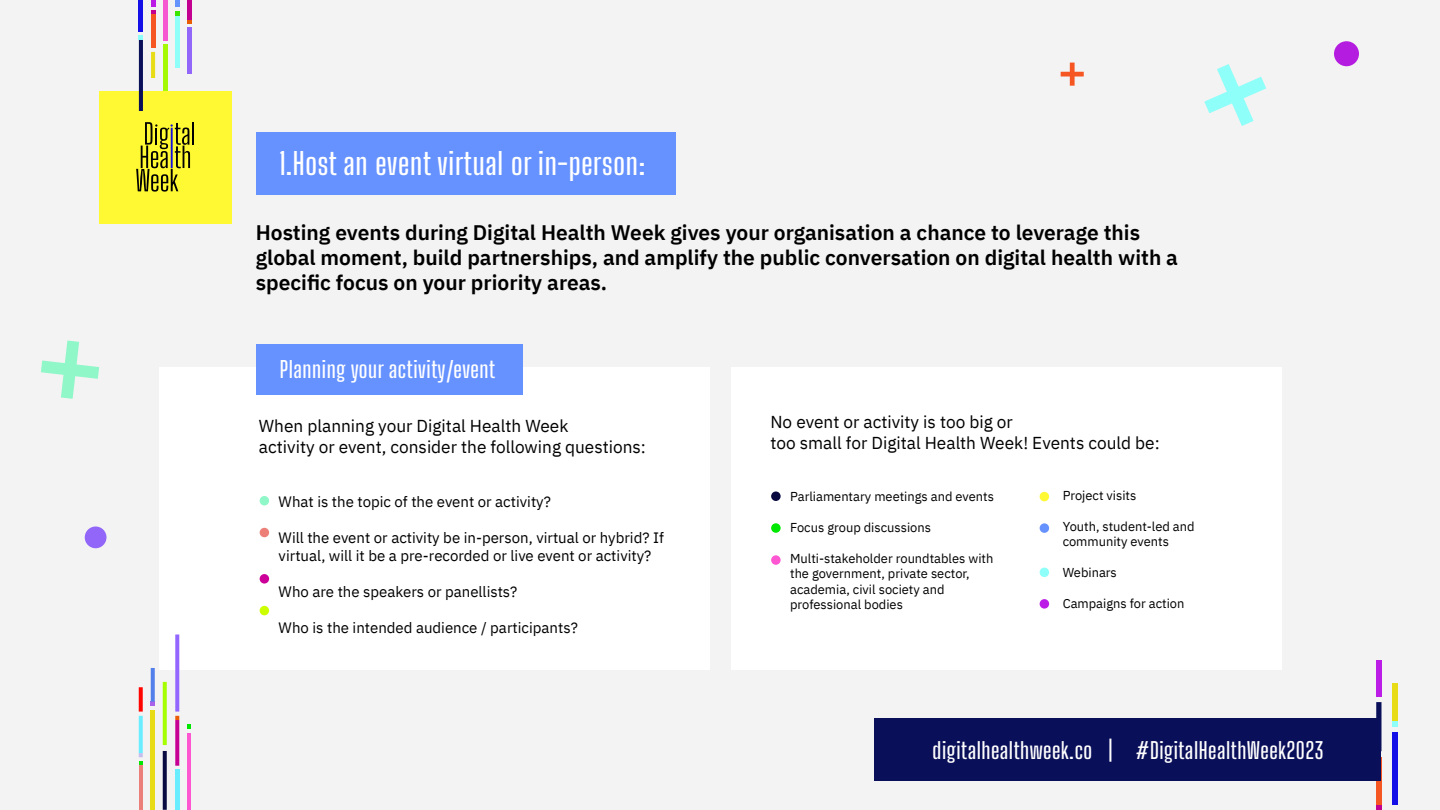
<style>
.page{position:relative;width:1440px;height:810px;background:#f3f3f3}
.page>*{position:absolute;margin:0;border:0;box-sizing:border-box;transform-origin:0 0}
.t1{font:600 30px "Big Shoulders Display";letter-spacing:.025em;color:#fff}
.t2{font:600 22.5px "Big Shoulders Display";letter-spacing:.025em;color:#fff}
.t3{font:600 22.35px "Big Shoulders Display";letter-spacing:.025em;color:#fff}
.t4{font:600 21px/25.2px "IBM Plex Sans";color:#000}
.t5{font:17.25px/20.7px "IBM Plex Sans";color:#000}
.t6{font:15px/18px "IBM Plex Sans";color:#000}
.t7{font:12.9px/15.5px "IBM Plex Sans";color:#000}
</style>
<div class="page">
<div style="left:160px;top:368px;width:550px;height:302px;background:#fff"></div>
<div style="left:731px;top:368px;width:550px;height:302px;background:#fff"></div>
<svg style="left:1204px;top:64px;width:62px;height:62px"></svg>
<svg style="left:41px;top:341px;width:58px;height:58px"></svg>
<div style="left:1334px;top:41px;width:25px;height:25px;background:#b41ce0;border-radius:50%"></div>
<div style="left:85px;top:526px;width:21px;height:22px;background:#9166f9;border-radius:50%"></div>
<div style="left:1376px;top:660px;width:6px;height:36px;background:#bb1de7"></div>
<svg style="left:1376px;top:804px;width:6px;height:6px"></svg>
<div style="left:1376px;top:757px;width:6px;height:47px;background:#f55622"></div>
<div style="left:1376px;top:702px;width:5px;height:49px;background:#0a0f59"></div>
<div style="left:1392px;top:732px;width:5px;height:73px;background:#130fe6"></div>
<svg style="left:1392px;top:721px;width:5px;height:5px"></svg>
<div style="left:1392px;top:683px;width:5px;height:38px;background:#e8dc16"></div>
<div style="left:99px;top:91px;width:133px;height:133px;background:#fff933"></div>
<hr style="left:192px;top:122px;width:2px;height:23px;background:#000">
<svg style="left:136px;top:122px;width:54px;height:70px"></svg>
<svg style="left:188px;top:19px;width:4px;height:4px"></svg>
<hr style="left:188px;top:0;width:4px;height:19px;background:#c40091">
<hr style="left:188px;top:28px;width:4px;height:46px;background:#9166f9">
<svg style="left:151px;top:0;width:4px;height:14px"></svg>
<hr style="left:151px;top:14px;width:4px;height:34px;background:#f55622">
<hr style="left:151px;top:52px;width:4px;height:26px;background:#e8dc16">
<hr style="left:163px;top:0;width:4px;height:40px;background:#f557d0">
<hr style="left:163px;top:44px;width:4px;height:47px;background:#a5f905">
<hr style="left:175px;top:15px;width:4px;height:52px;background:#91fff9">
<hr style="left:139px;top:0;width:4px;height:32px;background:#130fe6">
<svg style="left:139px;top:36px;width:4px;height:4px"></svg>
<hr style="left:139px;top:40px;width:4px;height:71px;background:#0a0f59">
<svg style="left:175px;top:0;width:4px;height:15px"></svg>
<svg style="left:1061px;top:63px;width:23px;height:23px"></svg>
<hr style="left:139px;top:763px;width:4px;height:47px;background:#ea8079">
<hr style="left:151px;top:710px;width:4px;height:100px;background:#e8dc16">
<svg style="left:151px;top:702px;width:4px;height:4px"></svg>
<svg style="left:151px;top:668px;width:4px;height:34px"></svg>
<svg style="left:163px;top:751px;width:4px;height:59px"></svg>
<svg style="left:163px;top:682px;width:4px;height:63px"></svg>
<svg style="left:139px;top:753px;width:4px;height:12px"></svg>
<svg style="left:139px;top:716px;width:4px;height:37px"></svg>
<svg style="left:139px;top:687px;width:4px;height:25px"></svg>
<svg style="left:175px;top:716px;width:4px;height:4px"></svg>
<svg style="left:175px;top:720px;width:4px;height:46px"></svg>
<svg style="left:175px;top:635px;width:4px;height:77px"></svg>
<hr style="left:175px;top:770px;width:4px;height:40px;background:#6aedff">
<hr style="left:187px;top:733px;width:4px;height:77px;background:#ff57d2">
<svg style="left:187px;top:724px;width:4px;height:5px"></svg>
<div style="left:256px;top:132px;width:420px;height:62px;background:#6692ff"></div>
<div style="left:256px;top:344px;width:267px;height:51px;background:#6692ff"></div>
<div style="left:260px;top:496px;width:9px;height:9px;background:#8ff7c8;border-radius:50%"></div>
<div style="left:260px;top:528px;width:9px;height:9px;background:#ec8079;border-radius:50%"></div>
<div style="left:260px;top:574px;width:9px;height:10px;background:#c09;border-radius:50%"></div>
<div style="left:260px;top:606px;width:9px;height:9px;background:#cf0;border-radius:50%"></div>
<div style="left:771px;top:491px;width:10px;height:10px;background:#080a40;border-radius:50%"></div>
<div style="left:771px;top:523px;width:10px;height:10px;background:#00e800;border-radius:50%"></div>
<div style="left:771px;top:555px;width:10px;height:10px;background:#ff57d2;border-radius:50%"></div>
<div style="left:1040px;top:492px;width:9px;height:9px;background:#fff933;border-radius:50%"></div>
<div style="left:1040px;top:523px;width:9px;height:10px;background:#6692ff;border-radius:50%"></div>
<div style="left:1040px;top:568px;width:9px;height:9px;background:#8ffff9;border-radius:50%"></div>
<div style="left:1040px;top:599px;width:9px;height:10px;background:#bb1de7;border-radius:50%"></div>
<div style="left:874px;top:718px;width:508px;height:63px;background:#0a0f59"></div>
<h1 class="t1" style="left:279px;top:140px;width:367px">1.Host an event virtual or in-person:</h1>
<h3 class="t4" style="left:256px;top:218px;width:924px">Hosting events during Digital Health Week gives your organisation a chance to leverage this global moment, build partnerships, and amplify the public conversation on digital health with a specific focus on your priority areas.</h3>
<h2 class="t2" style="left:280px;top:352px;width:217px">Planning your activity/event</h2>
<h3 class="t5" style="left:259px;top:415px;width:389px">When planning your Digital Health Week<br>activity or event, consider the following questions:</h3>
<p class="t6" style="left:279px;top:492px;width:274px">What is the topic of the event or activity?</p>
<p class="t6" style="left:279px;top:528px;width:387px">Will the event or activity be in-person, virtual or hybrid? If virtual, will it be a pre-recorded or live event or activity?</p>
<p class="t6" style="left:279px;top:582px;width:240px">Who are the speakers or panellists?</p>
<p class="t6" style="left:279px;top:618px;width:301px">Who is the intended audience / participants?</p>
<h3 class="t5" style="left:770px;top:410px;width:391px">No event or activity is too big or<br>too small for Digital Health Week! Events could be:</h3>
<p class="t7" style="left:790px;top:488px;width:205px">Parliamentary meetings and events</p>
<p class="t7" style="left:790px;top:519px;width:142px">Focus group discussions</p>
<p class="t7" style="left:790px;top:550px;width:205px">Multi-stakeholder roundtables with the government, private sector, academia, civil society and professional bodies</p>
<p class="t7" style="left:1063px;top:487px;width:75px">Project visits</p>
<p class="t7" style="left:1063px;top:518px;width:133px">Youth, student-led and community events</p>
<p class="t7" style="left:1063px;top:564px;width:56px">Webinars</p>
<p class="t7" style="left:1063px;top:595px;width:123px">Campaigns for action</p>
<h3 class="t3" style="left:933px;top:733px;width:393px">digitalhealthweek.co | #DigitalHealthWeek2023</h3>
</div>
